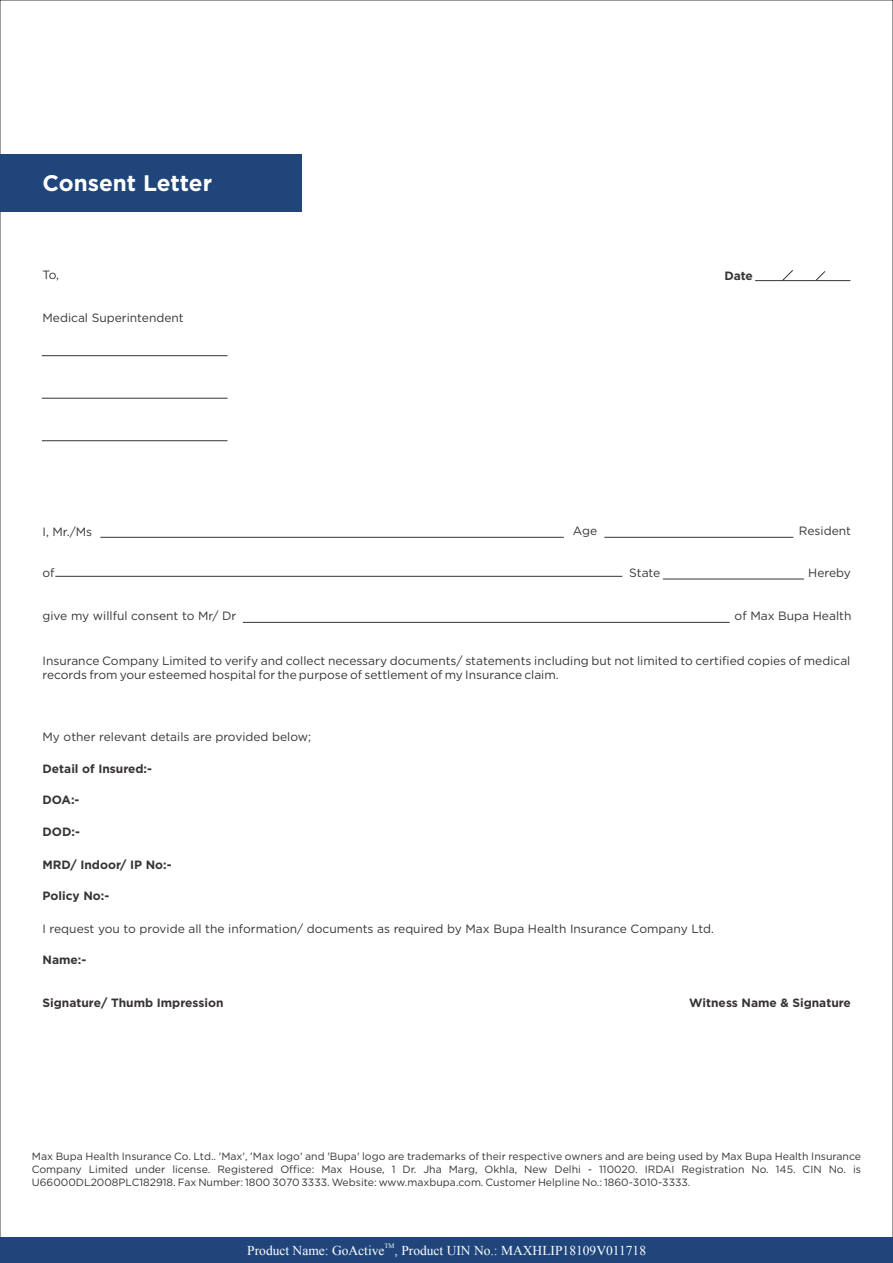
<style>
.page{position:relative;width:893px;height:1263px;background:#fff}
.page>*{position:absolute;margin:0;border:0;box-sizing:border-box;transform-origin:0 0}
.t1{font:700 22.5px "Gotham";color:#fff}
.t2{font:13.5px "Times New Roman";color:#fff}
.t3{font:12px/14.4px "Gotham";color:#383336}
.t4{font:700 12px "Gotham";color:#383336}
.t5{font:10.5px/12.6px "Gotham";color:#383336;text-align:justify}
.t6{font:6.75px "Times New Roman";color:#fff}
</style>
<div class="page">
<hr style="left:755px;top:280px;width:95px;height:1px;background:#383336">
<svg style="left:781px;top:270px;width:13px;height:12px"></svg>
<svg style="left:814px;top:271px;width:12px;height:11px"></svg>
<hr style="left:42px;top:355px;width:185px;height:1px;background:#383336">
<hr style="left:42px;top:398px;width:185px;height:1px;background:#383336">
<hr style="left:42px;top:440px;width:185px;height:1px;background:#383336">
<hr style="left:100px;top:537px;width:464px;height:1px;background:#383336">
<hr style="left:604px;top:537px;width:189px;height:1px;background:#383336">
<hr style="left:55px;top:576px;width:567px;height:1px;background:#383336">
<hr style="left:663px;top:579px;width:141px;height:1px;background:#383336">
<hr style="left:243px;top:622px;width:487px;height:1px;background:#383336">
<div style="left:0;top:155px;width:301px;height:57px;background:#1f457a"></div>
<div style="left:0;top:1237px;width:893px;height:26px;background:#1f457a"></div>
<h1 class="t1" style="left:43px;top:173px;width:171px">Consent Letter</h1>
<p class="t3" style="left:43px;top:268px;width:18px">To,</p>
<p class="t3" style="left:43px;top:311px;width:143px">Medical Superintendent</p>
<p class="t4" style="left:724px;top:271px;width:30px">Date</p>
<p class="t3" style="left:43px;top:525px;width:51px">I, Mr./Ms</p>
<p class="t3" style="left:573px;top:524px;width:26px">Age</p>
<p class="t3" style="left:799px;top:524px;width:54px">Resident</p>
<p class="t3" style="left:43px;top:566px;width:14px">of</p>
<p class="t3" style="left:629px;top:566px;width:33px">State</p>
<p class="t3" style="left:808px;top:566px;width:44px">Hereby</p>
<p class="t3" style="left:43px;top:610px;width:195px">give my willful consent to Mr/ Dr</p>
<p class="t3" style="left:735px;top:609px;width:118px">of Max Bupa Health</p>
<p class="t3" style="left:43px;top:654px;width:809px">Insurance Company Limited to verify and collect necessary documents/ statements including but not limited to certified copies of medical records from your esteemed hospital for the purpose of settlement of my Insurance claim.</p>
<p class="t3" style="left:43px;top:730px;width:270px">My other relevant details are provided below;</p>
<p class="t4" style="left:43px;top:763px;width:111px">Detail of Insured:-</p>
<p class="t4" style="left:43px;top:795px;width:38px">DOA:-</p>
<p class="t4" style="left:43px;top:827px;width:39px">DOD:-</p>
<p class="t4" style="left:43px;top:859px;width:131px">MRD/ Indoor/ IP No:-</p>
<p class="t4" style="left:43px;top:891px;width:68px">Policy No:-</p>
<p class="t3" style="left:43px;top:922px;width:673px">I request you to provide all the information/ documents as required by Max Bupa Health Insurance Company Ltd.</p>
<p class="t4" style="left:43px;top:954px;width:45px">Name:-</p>
<p class="t4" style="left:43px;top:998px;width:183px">Signature/ Thumb Impression</p>
<p class="t4" style="left:689px;top:997px;width:163px">Witness Name &amp; Signature</p>
<p class="t5" style="left:32px;top:1151px;width:831px">Max Bupa Health Insurance Co. Ltd.. 'Max', 'Max logo' and 'Bupa' logo are trademarks of their respective owners and are being used by Max Bupa Health Insurance Company Limited under license. Registered Office: Max House, 1 Dr. Jha Marg, Okhla, New Delhi - 110020. IRDAI Registration No. 145. CIN No. is U66000DL2008PLC182918. Fax Number: 1800 3070 3333. Website: www.maxbupa.com. Customer Helpline No.: 1860-3010-3333.</p>
<p class="t6" style="left:384px;top:1243px;width:12px">TM</p>
<p class="t2" style="left:247px;top:1245px;width:400px">Product Name: GoActive , Product UIN No.: MAXHLIP18109V011718</p>
</div>
